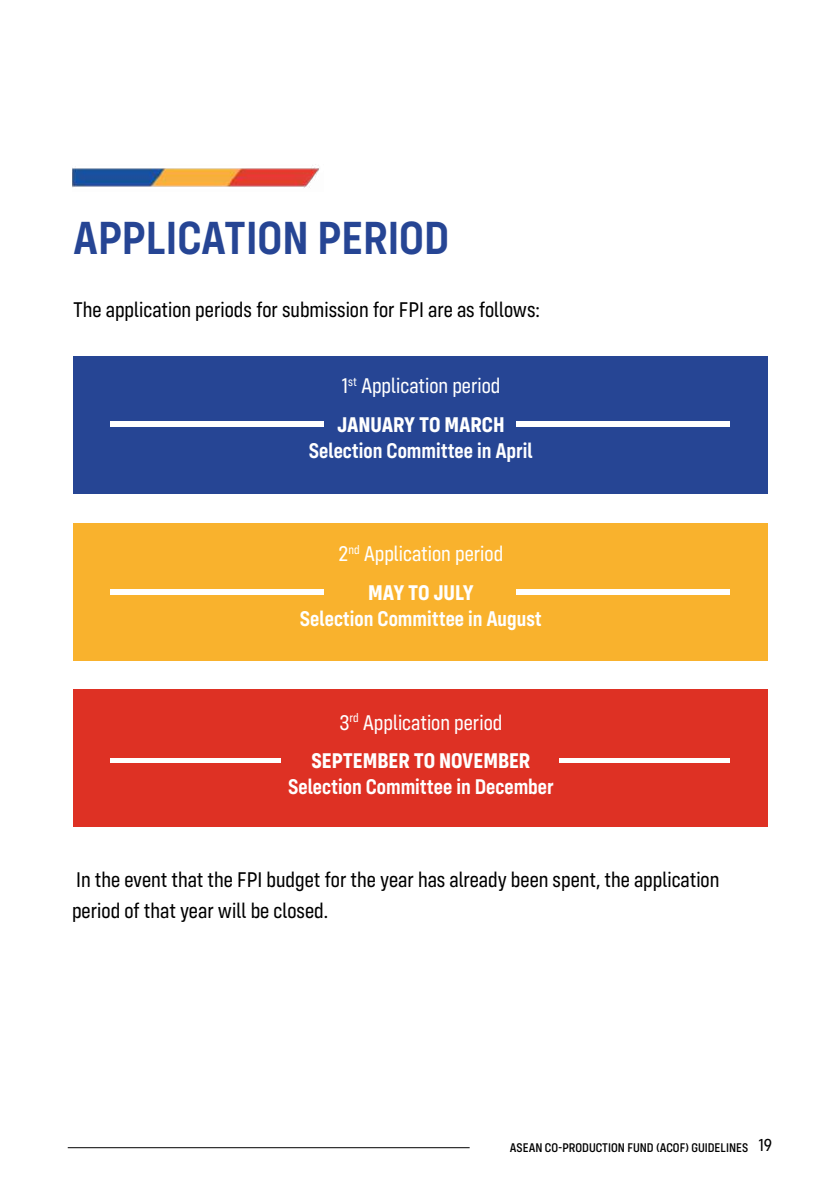
<style>
.page{position:relative;width:840px;height:1191px;background:#fff}
.page>*{position:absolute;margin:0;border:0;box-sizing:border-box;transform-origin:0 0}
.t1{font:600 48px "Config Condensed";color:#264594}
.t2{font:22px/30.4px "Config Condensed";color:#000}
.t3{font:600 22px "Config Condensed";color:#fff}
.t4{font:22px/38.4px "Config Condensed";color:#fff}
.t5{font:700 22px/38.4px "Config Condensed";color:#fff;text-align:center}
.t6{font:500 13px "Config Condensed";color:#000}
.s1{font-weight:700}
.s2{font-weight:400}
.s3{font-weight:400;font-size:18px}
</style>
<div class="page">
<hr style="left:68px;top:1147px;width:401px;height:1px;background:#000">
<div style="left:73px;top:356px;width:694px;height:138px;background:#264594"></div>
<div style="left:73px;top:523px;width:694px;height:138px;background:#f9b22d"></div>
<div style="left:73px;top:689px;width:694px;height:138px;background:#de3124"></div>
<div style="left:110px;top:421px;width:214px;height:5px;background:#fff"></div>
<div style="left:515px;top:421px;width:214px;height:5px;background:#fff"></div>
<div style="left:110px;top:589px;width:214px;height:5px;background:#fff"></div>
<div style="left:515px;top:589px;width:214px;height:5px;background:#fff"></div>
<hr style="left:110px;top:758px;width:171px;height:4px;background:#fff">
<hr style="left:558px;top:758px;width:171px;height:4px;background:#fff">
<img style="left:72px;top:164px;width:247px;height:24px">
<h1 class="t1" style="left:73px;top:210px;width:377px">APPLICATION PERIOD</h1>
<p class="t2" style="left:73px;top:294px;width:468px">The application periods for submission for FPI are as follows:</p>
<p class="t4" style="left:337px;top:367px;width:169px">1<sup>st</sup> Application period<br><span class="s1">JANUARY TO MARCH</span></p>
<p class="t3" style="left:308px;top:438px;width:225px">Selection Committee in April</p>
<p class="t4" style="left:338px;top:535px;width:166px;text-align:center">2<sup>nd</sup> Application period<br><span class="s1">MAY TO JULY</span></p>
<p class="t3" style="left:300px;top:606px;width:243px">Selection Committee in August</p>
<p class="t5" style="left:311px;top:703px;width:220px"><span class="s2">3</span><sup>rd</sup> <span class="s2">Application period<br></span>SEPTEMBER TO NOVEMBER</p>
<p class="t3" style="left:288px;top:774px;width:267px">Selection Committee in December</p>
<p class="t2" style="left:72px;top:865px;width:648px">In the event that the FPI budget for the year has already been spent, the application period of that year will be closed.</p>
<p class="t6" style="left:509px;top:1140px;width:264px">ASEAN CO-PRODUCTION FUND (ACOF) GUIDELINES <span class="s3">19</span></p>
</div>
